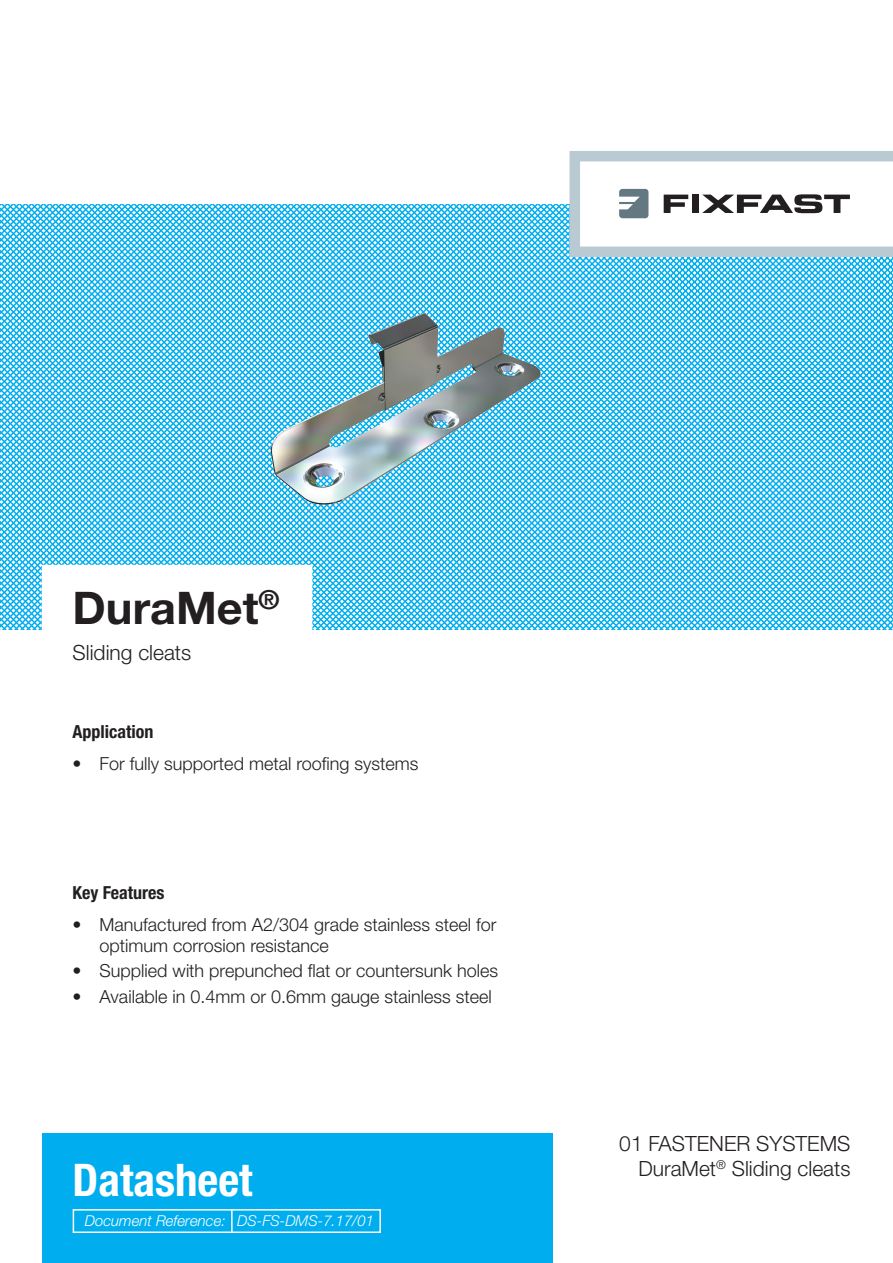
<style>
.page{position:relative;width:893px;height:1263px;background:#fff}
.page>*{position:absolute;margin:0;border:0;box-sizing:border-box;transform-origin:0 0}
.t1{font:700 condensed 45px "Helvetica Neue LT Std";color:#fff}
.t2{font:700 45px "Helvetica Neue LT Std";color:#231f20}
.t3{font:300 21px/25.2px "Helvetica Neue LT Std";color:#231f20;text-align:right}
.t4{font:300 18px/21px "Helvetica Neue LT Std";color:#231f20}
.t5{font:700 condensed 18px "Helvetica Neue LT Std";color:#231f20}
.t6{font:italic 300 15px "Helvetica Neue LT Std";color:#fff}
</style>
<div class="page">
<svg style="left:0;top:205px;width:884px;height:424px"></svg>
<svg style="left:564px;top:151px;width:329px;height:111px"></svg>
<div style="left:43px;top:1133px;width:510px;height:130px;background:#00aeef"></div>
<div style="left:73px;top:1209px;width:308px;height:24px;border:2px solid #fff"></div>
<hr style="left:231px;top:1210px;width:2px;height:23px;background:#fff">
<div style="left:42px;top:565px;width:270px;height:67px;background:#fff"></div>
<img style="left:252px;top:296px;width:299px;height:223px">
<h1 class="t2" style="left:73px;top:580px;width:208px">DuraMet<sup>®</sup></h1>
<p class="t3" style="left:73px;top:640px;width:120px">Sliding cleats</p>
<p class="t5" style="left:73px;top:721px;width:82px">Application</p>
<p class="t4" style="left:73px;top:753px;width:347px">• For fully supported metal roofing systems</p>
<p class="t5" style="left:73px;top:882px;width:93px">Key Features</p>
<p class="t4" style="left:100px;top:914px;width:398px;text-indent:-27px">• Manufactured from A2/304 grade stainless steel for optimum corrosion resistance</p>
<p class="t4" style="left:73px;top:960px;width:427px">• Supplied with prepunched flat or countersunk holes</p>
<p class="t4" style="left:73px;top:985px;width:421px">• Available in 0.4mm or 0.6mm gauge stainless steel</p>
<h1 class="t1" style="left:73px;top:1153px;width:181px">Datasheet</h1>
<p class="t6" style="left:85px;top:1211px;width:142px">Document Reference:</p>
<p class="t6" style="left:237px;top:1211px;width:138px">DS-FS-DMS-7.17/01</p>
<p class="t3" style="left:619px;top:1130px;width:233px">01 FASTENER SYSTEMS<br>DuraMet<sup>®</sup> Sliding cleats</p>
</div>
